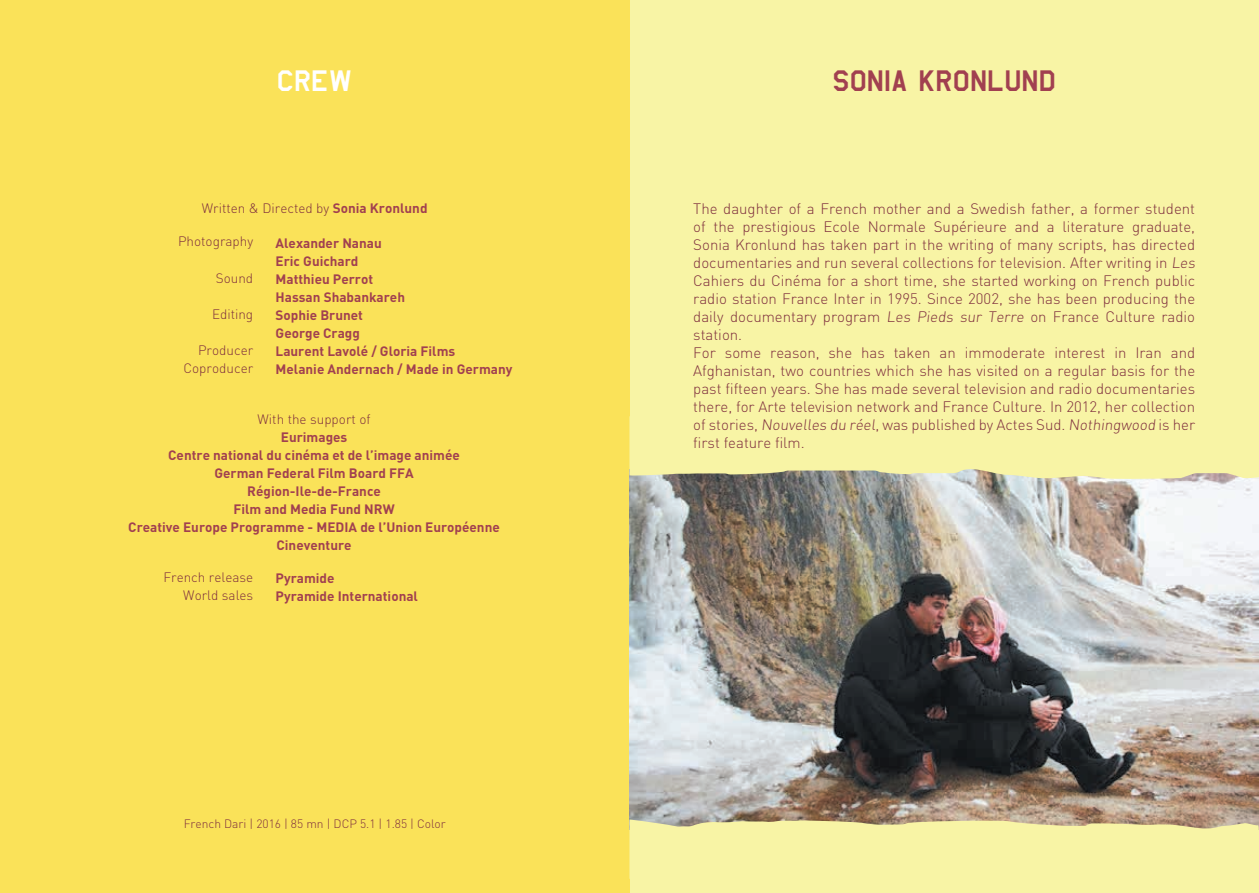
<style>
.page{position:relative;width:1259px;height:893px;background:#fff}
.page>*{position:absolute;margin:0;border:0;box-sizing:border-box;transform-origin:0 0}
.t1{font:34.35px "Amarillo USAF";color:#a14050}
.t2{font:34.35px "Amarillo USAF";color:#fff}
.t3{font:300 15px/18px "Din";color:#7f2f3e}
.t4{font:700 13.5px/18px "Din";color:#a14050}
.t5{font:300 13.5px/18px "Din";color:#7f2f3e;text-align:right}
.t6{font:300 12px "Din";color:#7f2f3e}
.s1{font-weight:700;color:#a14050}
</style>
<div class="page">
<div style="left:629px;top:0;width:630px;height:893px;background:#f8f4a5"></div>
<div style="left:0;top:0;width:629px;height:893px;background:#fae259"></div>
<img style="left:629px;top:480px;width:630px;height:339px">
<svg style="left:629px;top:416px;width:630px;height:64px"></svg>
<svg style="left:629px;top:819px;width:630px;height:64px"></svg>
<h1 class="t2" style="left:277px;top:64px;width:77px">CREW</h1>
<h1 class="t1" style="left:832px;top:64px;width:225px">SONIA KRONLUND</h1>
<p class="t5" style="left:202px;top:199px;width:227px">Written &amp; Directed by <span class="s1">Sonia Kronlund</span></p>
<p class="t5" style="left:178px;top:232px;width:77px">Photography</p>
<p class="t5" style="left:216px;top:268px;width:39px">Sound</p>
<p class="t5" style="left:212px;top:304px;width:43px">Editing</p>
<p class="t5" style="left:183px;top:340px;width:71px">Producer<br>Coproducer</p>
<p class="t4" style="left:276px;top:233px;width:238px">Alexander Nanau<br>Eric Guichard<br>Matthieu Perrot<br>Hassan Shabankareh<br>Sophie Brunet<br>George Cragg<br>Laurent Lavolé / Gloria Films<br>Melanie Andernach / Made in Germany</p>
<p class="t5" style="left:258px;top:410px;width:114px">With the support of</p>
<p class="t4" style="left:128px;top:428px;width:373px;text-align:center">Eurimages<br>Centre national du cinéma et de l’image animée<br>German Federal Film Board FFA<br>Région-Ile-de-France<br>Film and Media Fund NRW<br>Creative Europe Programme - MEDIA de l’Union Européenne<br>Cineventure</p>
<p class="t5" style="left:163px;top:568px;width:91px">French release<br>World sales</p>
<p class="t4" style="left:276px;top:568px;width:144px">Pyramide<br>Pyramide International</p>
<p class="t6" style="left:184px;top:816px;width:264px">French Dari | 2016 | 85 mn | DCP 5.1 | 1.85 | Color</p>
<p class="t3" style="left:693px;top:200px;width:505px">The daughter of a French mother and a Swedish father, a former student of the prestigious Ecole Normale Supérieure and a literature graduate, Sonia Kronlund has taken part in the writing of many scripts, has directed documentaries and run several collections for television. After writing in Les Cahiers du Cinéma for a short time, she started working on French public radio station France Inter in 1995. Since 2002, she has been producing the daily documentary program Les Pieds sur Terre on France Culture radio station.<br>For some reason, she has taken an immoderate interest in Iran and Afghanistan, two countries which she has visited on a regular basis for the past fifteen years. She has made several television and radio documentaries there, for Arte television network and France Culture. In 2012, her collection of stories, Nouvelles du réel, was published by Actes Sud. Nothingwood is her first feature film.</p>
</div>
